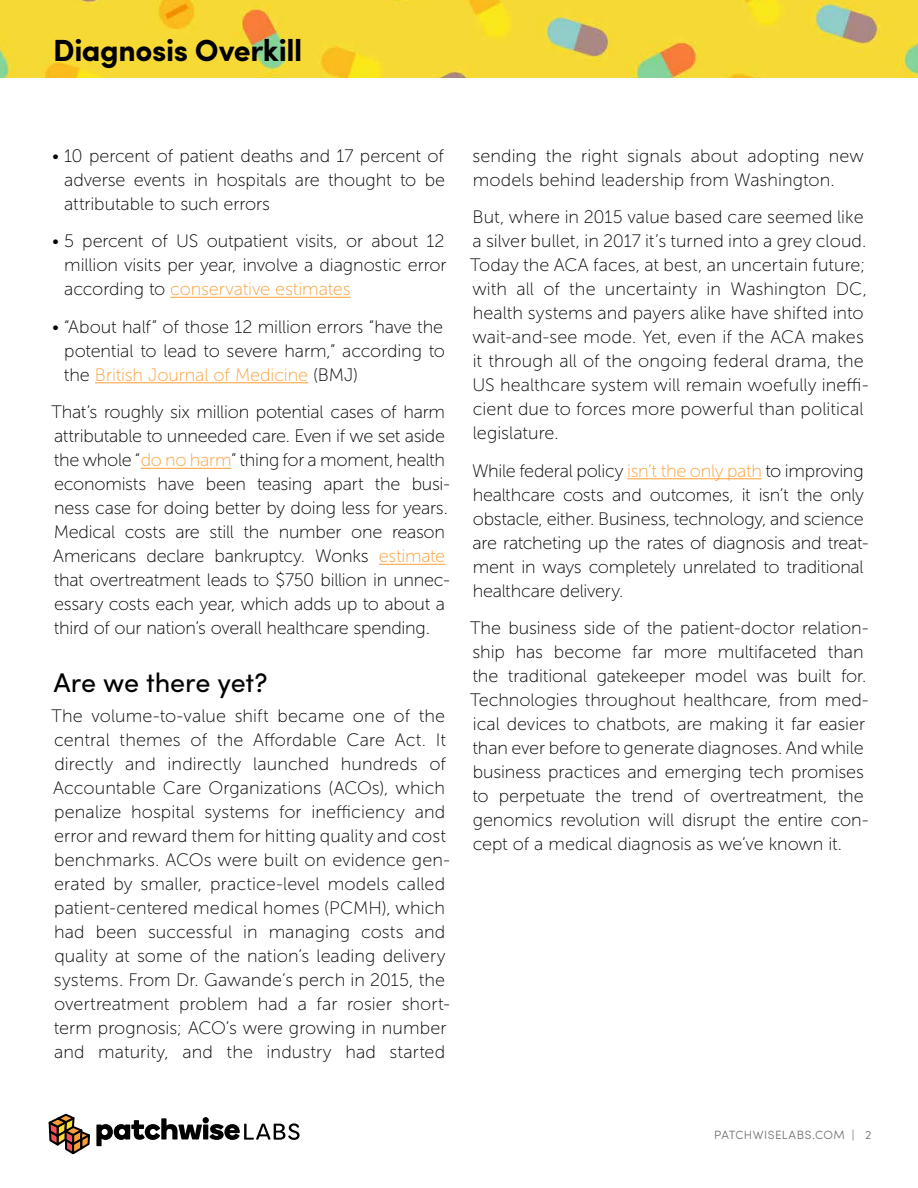
<style>
.page{position:relative;width:918px;height:1188px;background:#fff}
.page>*{position:absolute;margin:0;border:0;box-sizing:border-box;transform-origin:0 0}
.t1{font:700 30.6px "Sofia Pro";letter-spacing:-.015em;color:#000}
.t2{font:27px "Sofia Pro";letter-spacing:-.01em;color:#000}
.t3{font:18px/24px "Museo Sans 100";letter-spacing:-.005em;color:#000}
.t4{font:300 12px "Sofia Pro";letter-spacing:.035em;color:#6d6e71}
.s1{color:#f99f36}
</style>
<div class="page">
<img style="left:0;top:0;width:918px;height:78px">
<svg style="left:48px;top:1113px;width:252px;height:42px"></svg>
<hr style="left:170px;top:297px;width:181px;height:1px;background:#f99f36">
<hr style="left:95px;top:382px;width:213px;height:1px;background:#f99f36">
<hr style="left:141px;top:468px;width:90px;height:1px;background:#f99f36">
<hr style="left:379px;top:564px;width:66px;height:1px;background:#f99f36">
<hr style="left:627px;top:478px;width:135px;height:1px;background:#f99f36">
<h1 class="t1" style="left:53px;top:27px;width:251px">Diagnosis Overkill</h1>
<p class="t3" style="left:64px;top:144px;width:382px;text-align:justify;text-indent:-12px">• 10 percent of patient deaths and 17 percent of adverse events in hospitals are thought to be attributable to such errors</p>
<p class="t3" style="left:64px;top:230px;width:384px;text-align:justify;text-indent:-12px">• 5 percent of US outpatient visits, or about 12 million visits per year, involve a diagnostic error according to <span class="s1">conservative estimates</span></p>
<p class="t3" style="left:64px;top:315px;width:383px;text-align:justify;text-indent:-12px">• “About half” of those 12 million errors “have the potential to lead to severe harm,” according to the <span class="s1">British Journal of Medicine</span> (BMJ)</p>
<p class="t3" style="left:52px;top:400px;width:400px">That’s roughly six million potential cases of harm attributable to unneeded care. Even if we set aside the whole “<span class="s1">do no harm</span>” thing for a moment, health economists have been teasing apart the busi&shy;ness case for doing better by doing less for years.<br>Medical costs are still the number one reason Americans declare bankruptcy. Wonks <span class="s1">estimate </span>that overtreatment leads to $750 billion in unnec&shy;essary costs each year, which adds up to about a third of our nation’s overall healthcare spending.</p>
<h2 class="t2" style="left:53px;top:662px;width:216px">Are we there yet?</h2>
<p class="t3" style="left:52px;top:704px;width:400px">The volume-to-value shift became one of the central themes of the Affordable Care Act. It directly and indirectly launched hundreds of Accountable Care Organizations (ACOs), which penalize hospital systems for inefficiency and error and reward them for hitting quality and cost benchmarks. ACOs were built on evidence gen&shy;erated by smaller, practice-level models called patient-centered medical homes (PCMH), which had been successful in managing costs and quality at some of the nation’s leading delivery systems. From Dr. Gawande’s perch in 2015, the overtreatment problem had a far rosier short&shy;term prognosis; ACO’s were growing in number and maturity, and the industry had started</p>
<p class="t3" style="left:472px;top:144px;width:393px">sending the right signals about adopting new models behind leadership from Washington.</p>
<p class="t3" style="left:470px;top:206px;width:400px">But, where in 2015 value based care seemed like a silver bullet, in 2017 it’s turned into a grey cloud.<br>Today the ACA faces, at best, an uncertain future; with all of the uncertainty in Washington DC, health systems and payers alike have shifted into wait-and-see mode. Yet, even if the ACA makes it through all of the ongoing federal drama, the US healthcare system will remain woefully ineffi&shy;cient due to forces more powerful than political legislature.</p>
<p class="t3" style="left:472px;top:459px;width:398px">While federal policy <span class="s1">isn’t the only path</span> to improving healthcare costs and outcomes, it isn’t the only obstacle, either. Business, technology, and science are ratcheting up the rates of diagnosis and treat&shy;ment in ways completely unrelated to traditional healthcare delivery.</p>
<p class="t3" style="left:470px;top:616px;width:400px">The business side of the patient-doctor relation&shy;ship has become far more multifaceted than the traditional gatekeeper model was built for.<br>Technologies throughout healthcare, from med&shy;ical devices to chatbots, are making it far easier than ever before to generate diagnoses. And while business practices and emerging tech promises to perpetuate the trend of overtreatment, the genomics revolution will disrupt the entire con&shy;cept of a medical diagnosis as we’ve known it.</p>
<p class="t4" style="left:714px;top:1125px;width:159px">PATCHWISELABS.COM | 2</p>
</div>
